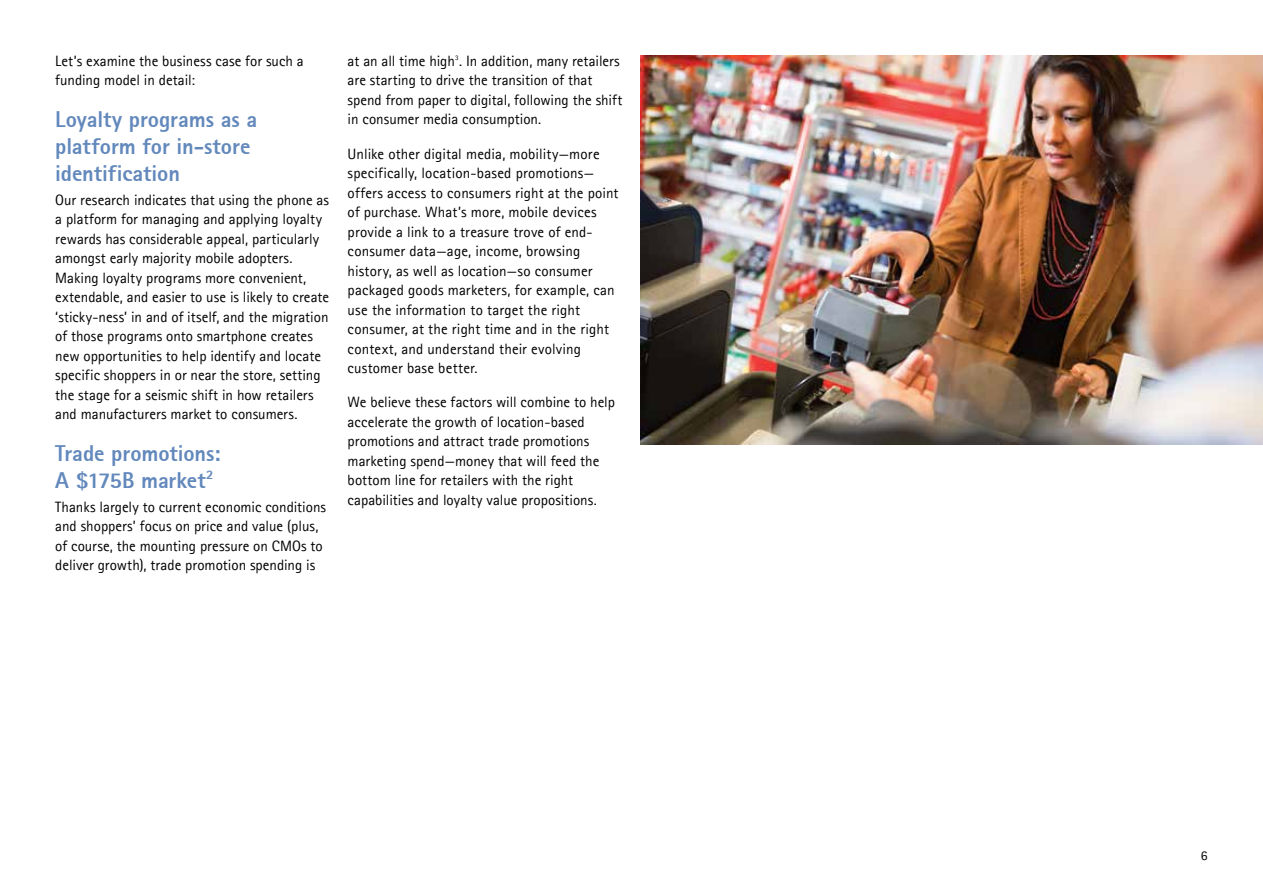
<style>
.page{position:relative;width:1263px;height:893px;background:#fff}
.page>*{position:absolute;margin:0;border:0;box-sizing:border-box;transform-origin:0 0}
.t1{font:22.5px/27px "Agfa Rotis Sans Serif Ex Bd";letter-spacing:-.005em;color:#6288bc}
.t2{font:15px/19.5px "Agfa Rotis Sans Serif";color:#000}
.t3{font:13.5px "Agfa Rotis Sans Serif";color:#000}
</style>
<div class="page">
<img style="left:640px;top:55px;width:623px;height:390px">
<p class="t2" style="left:55px;top:51px;width:250px">Let’s examine the business case for such a funding model in detail:</p>
<h1 class="t1" style="left:55px;top:106px;width:204px">Loyalty programs as a platform for in-store identification</h1>
<p class="t2" style="left:55px;top:190px;width:275px">Our research indicates that using the phone as a platform for managing and applying loyalty rewards has considerable appeal, particularly amongst early majority mobile adopters.<br>Making loyalty programs more convenient, extendable, and easier to use is likely to create ‘sticky-ness’ in and of itself, and the migration of those programs onto smartphone creates new opportunities to help identify and locate specific shoppers in or near the store, setting the stage for a seismic shift in how retailers and manufacturers market to consumers.</p>
<h1 class="t1" style="left:55px;top:440px;width:167px">Trade promotions:<br>A $175B market<sup>2</sup></h1>
<p class="t2" style="left:55px;top:496px;width:272px">Thanks largely to current economic conditions and shoppers’ focus on price and value (plus, of course, the mounting pressure on CMOs to deliver growth), trade promotion spending is</p>
<p class="t2" style="left:348px;top:51px;width:276px">at an all time high<sup>3</sup>. In addition, many retailers are starting to drive the transition of that spend from paper to digital, following the shift in consumer media consumption.</p>
<p class="t2" style="left:348px;top:143px;width:272px">Unlike other digital media, mobility—more specifically, location-based promotions— offers access to consumers right at the point of purchase. What’s more, mobile devices provide a link to a treasure trove of end&shy;consumer data—age, income, browsing history, as well as location—so consumer packaged goods marketers, for example, can use the information to target the right consumer, at the right time and in the right context, and understand their evolving customer base better.</p>
<p class="t2" style="left:348px;top:392px;width:269px">We believe these factors will combine to help accelerate the growth of location-based promotions and attract trade promotions marketing spend—money that will feed the bottom line for retailers with the right capabilities and loyalty value propositions.</p>
<p class="t3" style="left:1201px;top:847px;width:8px">6</p>
</div>
